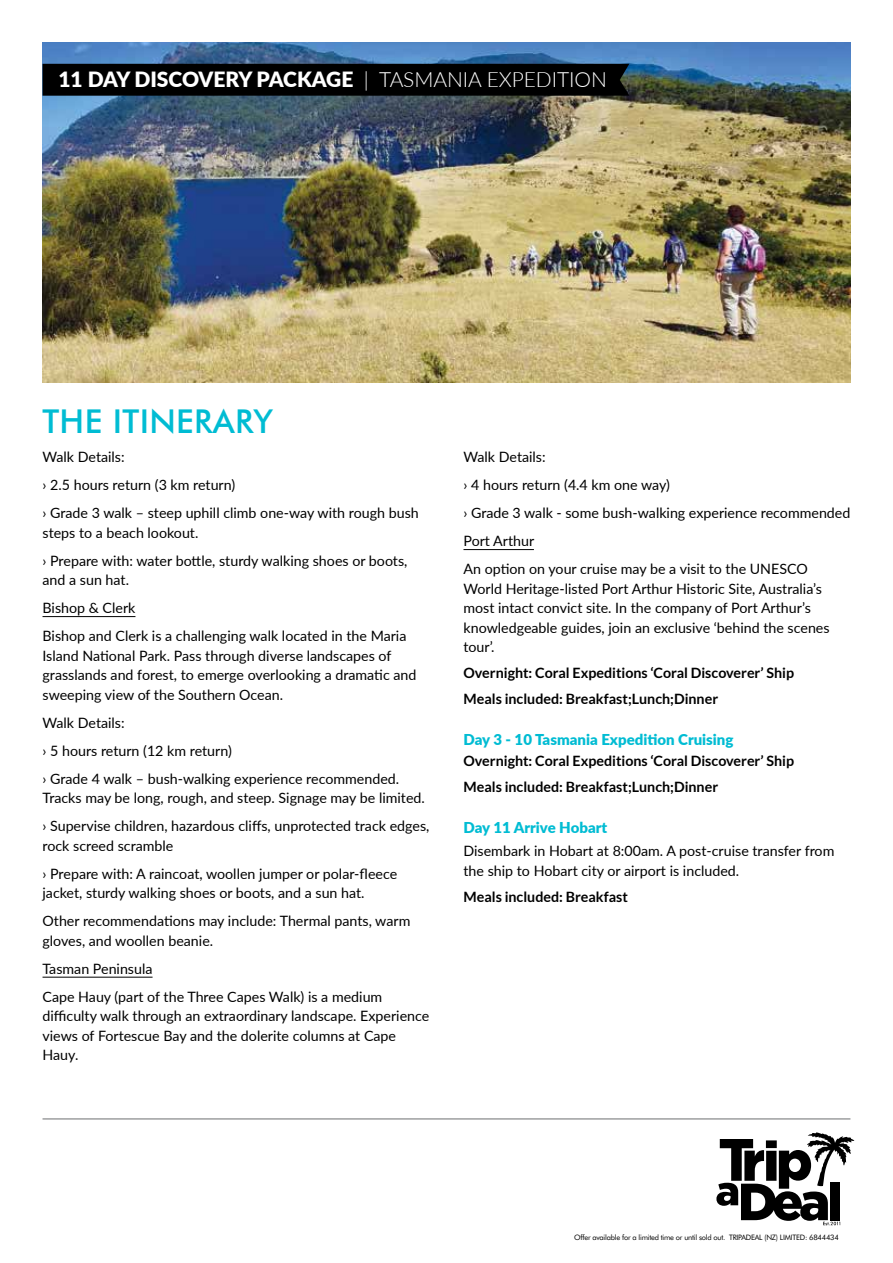
<style>
.page{position:relative;width:893px;height:1263px;background:#fff}
.page>*{position:absolute;margin:0;border:0;box-sizing:border-box;transform-origin:0 0}
.t1{font:500 33px "Futura BT";letter-spacing:.01em;color:#00bcd3}
.t2{font:900 21px "Lato";color:#fff}
.t3{font:900 15px "Lato";color:#00bcd3}
.t4{font:14.25px/28px "Lato";color:#000}
.t5{font:700 14.25px/25.8px "Lato";color:#000}
.t6{font:7.5px "Futura BT";letter-spacing:-.03em;color:#000}
.s1{font-weight:300}
</style>
<div class="page">
<svg style="left:716px;top:1132px;width:138px;height:93px"></svg>
<hr style="left:43px;top:1119px;width:807px;height:1px;background:#6d6e71">
<hr style="left:43px;top:616px;width:92px;height:1px;background:#000">
<hr style="left:43px;top:977px;width:110px;height:1px;background:#000">
<hr style="left:463px;top:549px;width:71px;height:1px;background:#000">
<img style="left:43px;top:43px;width:807px;height:340px">
<div style="left:43px;top:64px;width:586px;height:32px;background:#000"></div>
<h2 class="t2" style="left:58px;top:63px;width:550px">11 DAY DISCOVERY PACKAGE <span class="s1">| TASMANIA EXPEDITION</span></h2>
<h1 class="t1" style="left:43px;top:402px;width:232px">THE ITINERARY</h1>
<p class="t4" style="left:43px;top:442px;width:378px">Walk Details:<br>› 2.5 hours return (3 km return)<br>› Grade 3 walk – steep uphill climb one-way with rough bush</p>
<p class="t4" style="left:43px;top:518px;width:366px">steps to a beach lookout.<br>› Prepare with: water bottle, sturdy walking shoes or boots,</p>
<p class="t4" style="left:43px;top:565px;width:365px">and a sun hat.<br>Bishop &amp; Clerk<br>Bishop and Clerk is a challenging walk located in the Maria</p>
<p class="t4" style="left:43px;top:645px;width:375px;line-height:19.5px">Island National Park. Pass through diverse landscapes of grasslands and forest, to emerge overlooking a dramatic and sweeping view of the Southern Ocean.</p>
<p class="t4" style="left:43px;top:708px;width:358px">Walk Details:<br>› 5 hours return (12 km return)<br>› Grade 4 walk – bush-walking experience recommended.</p>
<p class="t4" style="left:43px;top:783px;width:388px">Tracks may be long, rough, and steep. Signage may be limited. › Supervise children, hazardous cliffs, unprotected track edges,</p>
<p class="t4" style="left:43px;top:831px;width:356px">rock screed scramble<br>› Prepare with: A raincoat, woollen jumper or polar-fleece</p>
<p class="t4" style="left:43px;top:878px;width:369px">jacket, sturdy walking shoes or boots, and a sun hat.<br>Other recommendations may include: Thermal pants, warm</p>
<p class="t4" style="left:43px;top:926px;width:341px">gloves, and woollen beanie.<br>Tasman Peninsula<br>Cape Hauy (part of the Three Capes Walk) is a medium</p>
<p class="t4" style="left:43px;top:1006px;width:388px;line-height:19.5px">difficulty walk through an extraordinary landscape. Experience views of Fortescue Bay and the dolerite columns at Cape<br>Hauy.</p>
<p class="t4" style="left:463px;top:442px;width:388px">Walk Details:<br>› 4 hours return (4.4 km one way)<br>› Grade 3 walk - some bush-walking experience recommended<br>Port Arthur<br>An option on your cruise may be a visit to the UNESCO</p>
<p class="t4" style="left:463px;top:578px;width:368px;line-height:19.5px">World Heritage-listed Port Arthur Historic Site, Australia’s most intact convict site. In the company of Port Arthur’s knowledgeable guides, join an exclusive ‘behind the scenes tour’.</p>
<p class="t5" style="left:463px;top:660px;width:332px">Overnight: Coral Expeditions ‘Coral Discoverer’ Ship<br>Meals included: Breakfast;Lunch;Dinner</p>
<p class="t3" style="left:463px;top:728px;width:272px">Day 3 - 10 Tasmania Expedition Cruising</p>
<p class="t5" style="left:463px;top:748px;width:332px">Overnight: Coral Expeditions ‘Coral Discoverer’ Ship<br>Meals included: Breakfast;Lunch;Dinner</p>
<p class="t3" style="left:463px;top:816px;width:145px">Day 11 Arrive Hobart</p>
<p class="t4" style="left:463px;top:841px;width:372px;line-height:19.5px">Disembark in Hobart at 8:00am. A post-cruise transfer from the ship to Hobart city or airport is included.</p>
<p class="t5" style="left:463px;top:883px;width:166px">Meals included: Breakfast</p>
<p class="t6" style="left:574px;top:1232px;width:266px">Offer available for a limited time or until sold out. TRIPADEAL (NZ) LIMITED: 6844434</p>
</div>
